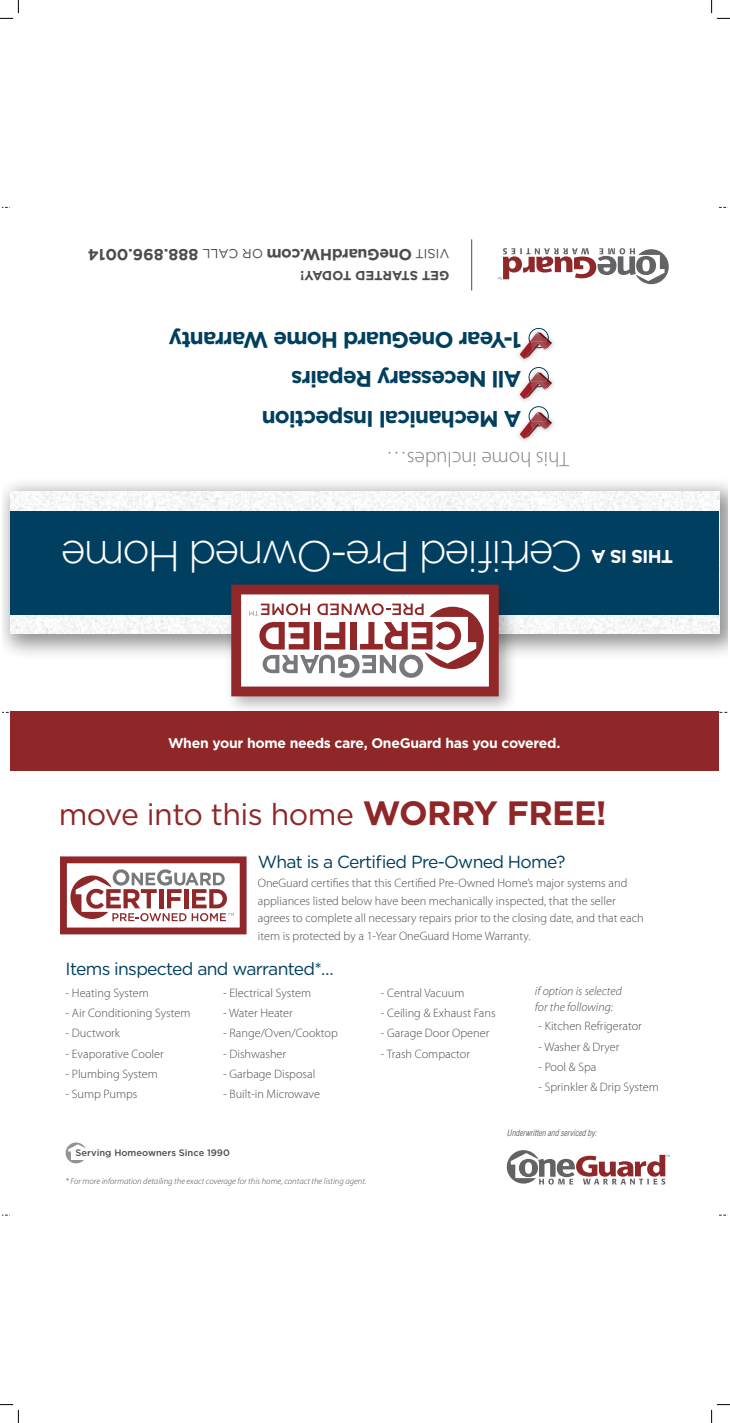
<style>
.page{position:relative;width:730px;height:1423px;background:#fff}
.page>*{position:absolute;margin:0;border:0;box-sizing:border-box;transform-origin:0 0}
.t1{font:300 43.4px "Gotham";letter-spacing:-.06em;color:#fff}
.t2{font:30.28px "Gotham";letter-spacing:-.02em;color:#8f2628}
.t3{font:700 22.57px/39.5px "Gotham";letter-spacing:-.04em;color:#003f5f}
.t4{font:300 21px "Myriad Pro";color:#818386}
.t5{font:700 18.46px "Gotham";color:#fff}
.t6{font:17.5px "Gotham";letter-spacing:-.04em;color:#003f5f}
.t7{font:700 15.92px "Gotham";letter-spacing:-.02em;color:#4b4c4d}
.t8{font:700 15.92px "Gotham";color:#4b4c4d}
.t9{font:700 14px "Gotham";letter-spacing:-.02em;color:#fff}
.t10{font:700 13.04px "Gotham";color:#4b4c4d}
.t11{font:13.04px "Gotham";color:#4b4c4d}
.t12{font:300 12.25px/17.5px "Myriad Pro";color:#4b4c4d}
.t13{font:italic 300 12.25px/15.8px "Myriad Pro";color:#4b4c4d}
.t14{font:500 9.36px "Gotham";color:#4b4c4d}
.t15{font:italic 300 8.75px "Myriad Pro";color:#4b4c4d}
.t16{font:italic 300 condensed 8.66px "Helvetica";color:#4b4c4d}
.s1{font-weight:700;font-size:33.77px}
</style>
<div class="page">
<div style="left:3px;top:476px;width:724px;height:185px;background:#231f20;opacity:.49"></div>
<img style="left:10px;top:491px;width:709px;height:142px">
<div style="left:10px;top:511px;width:709px;height:103px;background:#003f5f"></div>
<div style="left:528px;top:406px;width:21px;height:20px;border:1px solid #003f5f;border-radius:50%"></div>
<div style="left:528px;top:367px;width:21px;height:20px;border:1px solid #003f5f;border-radius:50%"></div>
<div style="left:515px;top:408px;width:41px;height:36px;background:#231f20;opacity:.3"></div>
<svg style="left:520px;top:412px;width:32px;height:28px"></svg>
<div style="left:515px;top:368px;width:41px;height:36px;background:#231f20;opacity:.3"></div>
<svg style="left:520px;top:372px;width:32px;height:28px"></svg>
<div style="left:515px;top:328px;width:41px;height:36px;background:#231f20;opacity:.3"></div>
<svg style="left:520px;top:332px;width:32px;height:28px"></svg>
<svg style="left:3px;top:207px;width:724px;height:1px"></svg>
<svg style="left:60px;top:856px;width:187px;height:78px"></svg>
<div style="left:224px;top:577px;width:294px;height:139px;background:#231f20;opacity:.35"></div>
<svg style="left:231px;top:585px;width:268px;height:111px"></svg>
<svg style="left:507px;top:1150px;width:163px;height:34px"></svg>
<svg style="left:498px;top:248px;width:171px;height:36px"></svg>
<svg style="left:66px;top:1142px;width:19px;height:21px"></svg>
<div style="left:10px;top:711px;width:709px;height:60px;background:#8f2628"></div>
<hr style="left:471px;top:239px;width:1px;height:51px;background:#4b4c4d">
<div style="left:10px;top:197px;width:709px;height:19px;background:#fff"></div>
<svg style="left:0;top:0;width:19px;height:19px"></svg>
<svg style="left:0;top:1404px;width:19px;height:19px"></svg>
<svg style="left:711px;top:0;width:19px;height:19px"></svg>
<svg style="left:711px;top:1404px;width:19px;height:19px"></svg>
<h3 class="t8" style="left:198px;top:265px;width:112px;rotate:-180deg">888.896.0014</h3>
<p class="t11" style="left:263px;top:262px;width:62px;rotate:-180deg">OR CALL</p>
<h3 class="t7" style="left:412px;top:265px;width:147px;rotate:-180deg">OneGuardHW.com</h3>
<p class="t11" style="left:449px;top:262px;width:36px;rotate:-180deg">VISIT</p>
<p class="t10" style="left:449px;top:284px;width:151px;rotate:-180deg">GET STARTED TODAY!</p>
<h3 class="t3" style="left:521px;top:438px;width:354px;rotate:-180deg">A Mechanical Inspection<br>All Necessary Repairs<br>1-Year OneGuard Home Warranty</h3>
<h3 class="t4" style="left:569px;top:471px;width:184px;rotate:-180deg">This home includes…</h3>
<h1 class="t1" style="left:583px;top:584px;width:524px;rotate:-180deg">Certified Pre-Owned Home</h1>
<h3 class="t5" style="left:606px;top:568px;width:12px;rotate:-180deg">a</h3>
<h3 class="t5" style="left:627px;top:568px;width:9px;rotate:-180deg">is</h3>
<h3 class="t5" style="left:673px;top:568px;width:22px;rotate:-180deg">This</h3>
<p class="t9" style="left:168px;top:734px;width:394px">When your home needs care, OneGuard has you covered.</p>
<h2 class="t2" style="left:59px;top:795px;width:550px">move into this home <span class="s1">WORRY FREE!</span></h2>
<h3 class="t6" style="left:258px;top:850px;width:309px">What is a Certified Pre-Owned Home?</h3>
<p class="t12" style="left:258px;top:874px;width:387px">OneGuard certifies that this Certified Pre-Owned Home’s major systems and appliances listed below have been mechanically inspected, that the seller agrees to complete all necessary repairs prior to the closing date, and that each item is protected by a 1-Year OneGuard Home Warranty.</p>
<h3 class="t6" style="left:66px;top:957px;width:270px">Items inspected and warranted*…</h3>
<p class="t12" style="left:66px;top:984px;width:85px">- Heating System</p>
<p class="t12" style="left:66px;top:1004px;width:126px">- Air Conditioning System</p>
<p class="t12" style="left:66px;top:1025px;width:56px">- Ductwork</p>
<p class="t12" style="left:66px;top:1045px;width:100px">- Evaporative Cooler</p>
<p class="t12" style="left:66px;top:1065px;width:94px">- Plumbing System</p>
<p class="t12" style="left:66px;top:1085px;width:73px">- Sump Pumps</p>
<p class="t12" style="left:223px;top:984px;width:89px">- Electrical System</p>
<p class="t12" style="left:223px;top:1004px;width:71px">- Water Heater</p>
<p class="t12" style="left:223px;top:1025px;width:116px">- Range/Oven/Cooktop</p>
<p class="t12" style="left:223px;top:1045px;width:64px">- Dishwasher</p>
<p class="t12" style="left:223px;top:1065px;width:94px">- Garbage Disposal</p>
<p class="t12" style="left:223px;top:1085px;width:98px">- Built-in Microwave</p>
<p class="t14" style="left:76px;top:1147px;width:156px">Serving Homeowners Since 1990</p>
<p class="t15" style="left:66px;top:1177px;width:302px">* For more information detailing the exact coverage for this home, contact the listing agent.</p>
<p class="t12" style="left:381px;top:984px;width:85px">- Central Vacuum</p>
<p class="t12" style="left:381px;top:1004px;width:116px">- Ceiling &amp; Exhaust Fans</p>
<p class="t12" style="left:381px;top:1025px;width:110px">- Garage Door Opener</p>
<p class="t12" style="left:381px;top:1045px;width:91px">- Trash Compactor</p>
<p class="t13" style="left:535px;top:984px;width:88px">if option is selected for the following:</p>
<p class="t12" style="left:538px;top:1018px;width:105px">- Kitchen Refrigerator</p>
<p class="t12" style="left:538px;top:1038px;width:82px">- Washer &amp; Dryer</p>
<p class="t12" style="left:538px;top:1058px;width:60px">- Pool &amp; Spa</p>
<p class="t12" style="left:538px;top:1078px;width:122px">- Sprinkler &amp; Drip System</p>
<p class="t16" style="left:507px;top:1127px;width:91px">Underwritten and serviced by:</p>
</div>
